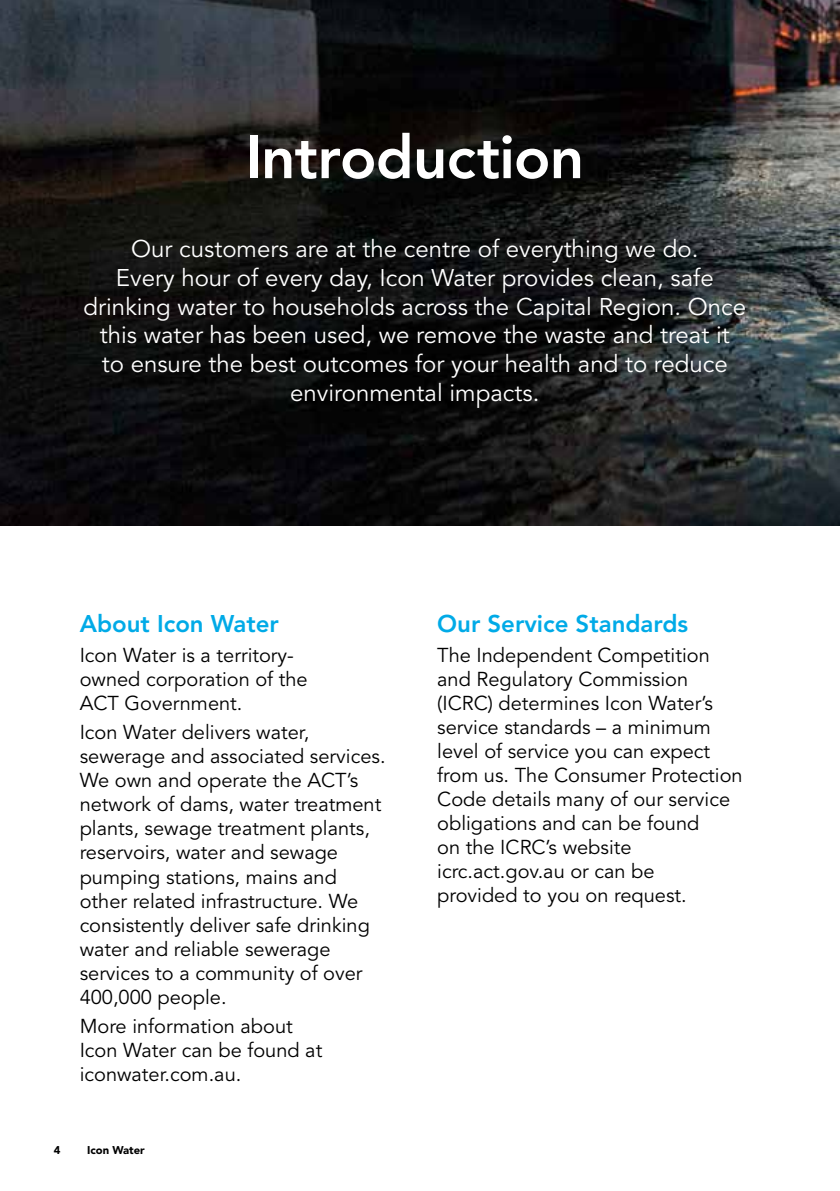
<style>
.page{position:relative;width:840px;height:1191px;background:#fff}
.page>*{position:absolute;margin:0;border:0;box-sizing:border-box;transform-origin:0 0}
.t1{font:800 60px "Avenir LT Std";letter-spacing:-.015em;color:#fff}
.t2{font:24px/28.8px "Avenir LT Std";color:#fff;text-align:center}
.t3{font:800 24px "Avenir LT Std";color:#00aae7}
.t4{font:20px/24px "Avenir LT Std";color:#000}
.t5{font:900 11.2px "Avenir LT Std";color:#000101}
</style>
<div class="page">
<img style="left:0;top:0;width:839px;height:525px">
<h1 class="t1" style="left:245px;top:122px;width:340px">Introduction</h1>
<p class="t2" style="left:83px;top:235px;width:663px">Our customers are at the centre of everything we do.<br>Every hour of every day, Icon Water provides clean, safe drinking water to households across the Capital Region. Once this water has been used, we remove the waste and treat it<br>to ensure the best outcomes for your health and to reduce environmental impacts.</p>
<p class="t3" style="left:80px;top:609px;width:201px">About Icon Water</p>
<p class="t4" style="left:80px;top:643px;width:229px">Icon Water is a territory&shy;owned corporation of the<br>ACT Government.</p>
<p class="t4" style="left:80px;top:721px;width:307px">Icon Water delivers water, sewerage and associated services.<br>We own and operate the ACT’s network of dams, water treatment plants, sewage treatment plants, reservoirs, water and sewage pumping stations, mains and other related infrastructure. We consistently deliver safe drinking water and reliable sewerage services to a community of over<br>400,000 people.</p>
<p class="t4" style="left:80px;top:1015px;width:244px">More information about<br>Icon Water can be found at iconwater.com.au.</p>
<p class="t5" style="left:54px;top:1143px;width:8px">4</p>
<p class="t5" style="left:87px;top:1143px;width:59px">Icon Water</p>
<p class="t3" style="left:437px;top:609px;width:252px">Our Service Standards</p>
<p class="t4" style="left:437px;top:643px;width:307px">The Independent Competition and Regulatory Commission (ICRC) determines Icon Water’s service standards – a minimum level of service you can expect from us. The Consumer Protection<br>Code details many of our service obligations and can be found<br>on the ICRC’s website icrc.act.gov.au or can be<br>provided to you on request.</p>
</div>
